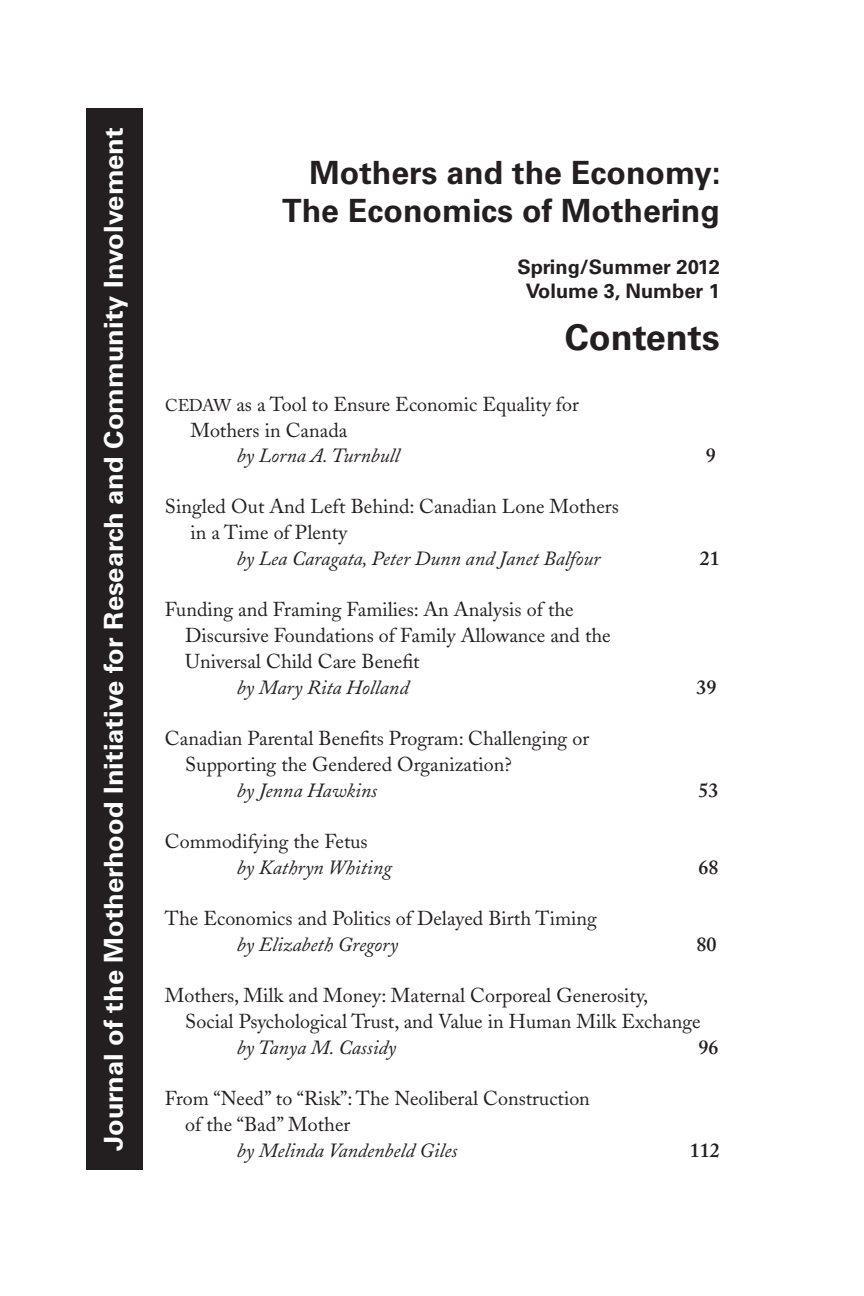
<style>
.page{position:relative;width:864px;height:1296px;background:#fff}
.page>*{position:absolute;margin:0;border:0;box-sizing:border-box;transform-origin:0 0}
.t1{font:700 36px "Univers";color:#231f20}
.t2{font:700 32px/38.4px "Univers";color:#231f20;text-align:right}
.t3{font:700 26px "Univers";color:#fff;scale:1.05 1}
.t4{font:20px/26px "Adobe Caslon";color:#231f20}
.t5{font:italic 20px "Adobe Caslon";color:#231f20}
.t6{font:700 20px/24px "Univers";color:#231f20;text-align:center}
.t7{font:600 20px "Adobe Caslon";color:#231f20}
.s1{font-size:17px}
</style>
<div class="page">
<div style="left:86px;top:108px;width:57px;height:1062px;background:#231f20"></div>
<h3 class="t3" style="left:99px;top:1151px;width:976px;rotate:-90deg">Journal of the Motherhood Initiative for Research and Community Involvement</h3>
<h2 class="t2" style="left:282px;top:154px;width:440px">Mothers and the Economy:<br>The Economics of Mothering</h2>
<p class="t6" style="left:517px;top:255px;width:204px">Spring/Summer 2012<br>Volume 3, Number 1</p>
<h1 class="t1" style="left:565px;top:316px;width:157px">Contents</h1>
<p class="t4" style="left:190px;top:392px;width:390px;text-indent:-25px"><span class="s1">CEDAW</span> as a Tool to Ensure Economic Equality for<br>Mothers in Canada</p>
<p class="t5" style="left:237px;top:445px;width:164px">by Lorna A. Turnbull</p>
<p class="t7" style="left:706px;top:444px;width:11px">9</p>
<p class="t4" style="left:190px;top:494px;width:430px;text-indent:-25px">Singled Out And Left Behind: Canadian Lone Mothers in a Time of Plenty</p>
<p class="t5" style="left:237px;top:548px;width:365px">by Lea Caragata, Peter Dunn and Janet Balfour</p>
<p class="t7" style="left:700px;top:547px;width:21px">21</p>
<p class="t4" style="left:185px;top:597px;width:427px;text-indent:-20px">Funding and Framing Families: An Analysis of the<br>Discursive Foundations of Family Allowance and the<br>Universal Child Care Benefit</p>
<p class="t5" style="left:237px;top:677px;width:173px">by Mary Rita Holland</p>
<p class="t7" style="left:697px;top:676px;width:21px">39</p>
<p class="t4" style="left:185px;top:726px;width:405px;text-indent:-20px">Canadian Parental Benefits Program: Challenging or<br>Supporting the Gendered Organization?</p>
<p class="t5" style="left:237px;top:780px;width:142px">by Jenna Hawkins</p>
<p class="t7" style="left:698px;top:779px;width:21px">53</p>
<p class="t4" style="left:165px;top:829px;width:204px">Commodifying the Fetus</p>
<p class="t5" style="left:237px;top:857px;width:156px">by Kathryn Whiting</p>
<p class="t7" style="left:698px;top:856px;width:21px">68</p>
<p class="t4" style="left:165px;top:906px;width:433px">The Economics and Politics of Delayed Birth Timing</p>
<p class="t5" style="left:237px;top:934px;width:163px">by Elizabeth Gregory</p>
<p class="t7" style="left:697px;top:933px;width:21px">80</p>
<p class="t4" style="left:185px;top:983px;width:517px;text-indent:-20px">Mothers, Milk and Money: Maternal Corporeal Generosity,<br>Social Psychological Trust, and Value in Human Milk Exchange</p>
<p class="t5" style="left:237px;top:1037px;width:161px">by Tanya M. Cassidy</p>
<p class="t7" style="left:698px;top:1036px;width:21px">96</p>
<p class="t4" style="left:185px;top:1086px;width:406px;text-indent:-20px">From “Need” to “Risk”: The Neoliberal Construction of the “Bad” Mother</p>
<p class="t5" style="left:237px;top:1140px;width:222px">by Melinda Vandenbeld Giles</p>
<p class="t7" style="left:690px;top:1139px;width:31px">112</p>
</div>
